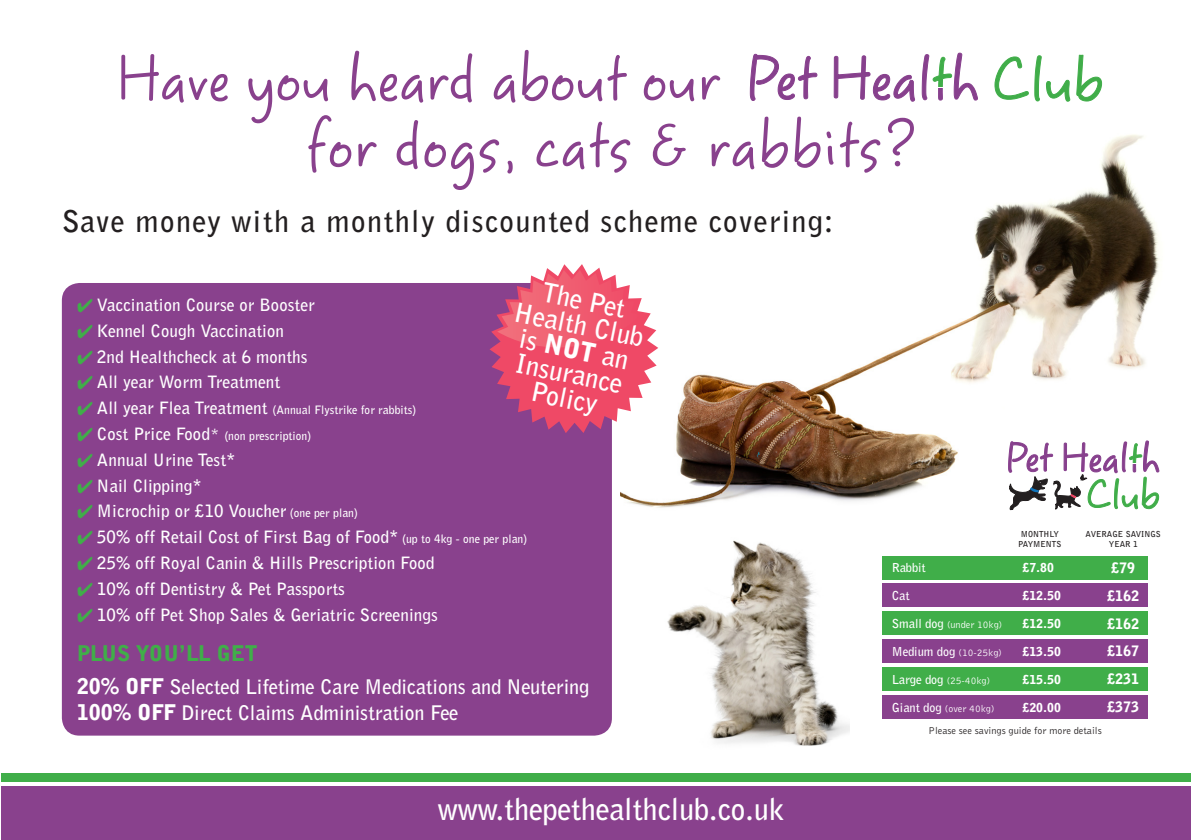
<style>
.page{position:relative;width:1191px;height:840px;background:#fff}
.page>*{position:absolute;margin:0;border:0;box-sizing:border-box;transform-origin:0 0}
.t1{font:63.8px/66.6px "Sweet Pea";color:#89418d}
.t2{font:700 30px "Bell Gothic BT";color:#fff}
.t3{font:700 29.8px "Bell Gothic BT";letter-spacing:.05em;color:#231f20}
.t4{font:700 26.6px "Bell Gothic BT";color:#fff}
.t5{font:900 21.6px "Bell Gothic BT";color:#40ae49}
.t6{font:700 20px "Bell Gothic BT";color:#fff}
.t7{font:700 17px "Bell Gothic BT";letter-spacing:.01em;color:#fff}
.t8{font:900 14.4px "Bell Gothic BT";color:#fff}
.t9{font:900 12.4px "Bell Gothic BT";color:#fff}
.t10{font:700 12.4px "Bell Gothic BT";color:#fff}
.t11{font:700 11.6px "Bell Gothic BT";letter-spacing:.01em;color:#fff}
.t12{font:10.2px "Bell Gothic BT";color:#fff}
.t13{font:10.2px "Bell Gothic BT";color:#231f20}
.t14{font:700 8.2px/10.2px "Bell Gothic BT";color:#231f20;text-align:center}
.s1{color:#40ae49}
.s2{font-size:17px}
.s3{font-weight:400;font-size:17px}
.s4{font-size:11.6px}
.s5{font-weight:900;font-size:21.6px}
.s6{font-weight:900}
.s7{font-weight:700;font-size:12.4px}
.s8{font-weight:400;font-size:10.2px}
</style>
<div class="page">
<svg style="left:750px;top:53px;width:67px;height:48px"></svg>
<svg style="left:834px;top:55px;width:81px;height:47px"></svg>
<svg style="left:922px;top:52px;width:56px;height:49px"></svg>
<svg style="left:1034px;top:55px;width:36px;height:46px"></svg>
<svg style="left:1076px;top:55px;width:26px;height:47px"></svg>
<svg style="left:994px;top:56px;width:34px;height:44px"></svg>
<img style="left:667px;top:540px;width:183px;height:206px">
<img style="left:620px;top:134px;width:540px;height:374px">
<div style="left:62px;top:283px;width:550px;height:452px;background:#89418d;border-radius:18px"></div>
<div style="left:2px;top:773px;width:1189px;height:8px;background:#40ae49"></div>
<svg style="left:1008px;top:424px;width:151px;height:87px"></svg>
<div style="left:2px;top:786px;width:1189px;height:53px;background:#89418d"></div>
<svg style="left:489px;top:264px;width:169px;height:169px"></svg>
<div style="left:882px;top:555px;width:266px;height:24px;background:#40ae49"></div>
<div style="left:882px;top:583px;width:266px;height:24px;background:#89418d"></div>
<div style="left:882px;top:611px;width:266px;height:24px;background:#40ae49"></div>
<div style="left:882px;top:639px;width:266px;height:23px;background:#89418d"></div>
<div style="left:882px;top:667px;width:266px;height:23px;background:#40ae49"></div>
<div style="left:882px;top:694px;width:266px;height:24px;background:#89418d"></div>
<p class="t1" style="left:306px;top:48px;width:611px;text-indent:-188px">Have you heard about our<br>for dogs, cats &amp; rabbits?</p>
<p class="t3" style="left:62px;top:201px;width:772px">Save money with a monthly discounted scheme covering:</p>
<p class="t4" style="left:546px;top:275px;width:85px;rotate:11deg">The Pet</p>
<p class="t7" style="left:77px;top:293px;width:239px"><span class="s1">✔</span> Vaccination Course or Booster</p>
<p class="t7" style="left:77px;top:319px;width:209px"><span class="s1">✔</span> Kennel Cough Vaccination</p>
<p class="t7" style="left:77px;top:345px;width:232px"><span class="s1">✔</span> 2nd Healthcheck at 6 months</p>
<p class="t7" style="left:77px;top:371px;width:205px"><span class="s1">✔</span> All year Worm Treatment</p>
<p class="t11" style="left:77px;top:402px;width:341px"><span class="s1">✔</span> <span class="s2">All year Flea Treatment</span> (Annual Flystrike for rabbits)</p>
<p class="t11" style="left:77px;top:428px;width:236px"><span class="s1">✔</span> <span class="s2">Cost Price Food</span><span class="s3">*</span> (non prescription)</p>
<p class="t7" style="left:77px;top:448px;width:160px"><span class="s1">✔</span> Annual Urine Test*</p>
<p class="t7" style="left:77px;top:474px;width:127px"><span class="s1">✔</span> Nail Clipping*</p>
<p class="t7" style="left:77px;top:499px;width:283px"><span class="s1">✔</span> Microchip or £10 Voucher <span class="s4">(one per plan)</span></p>
<p class="t7" style="left:77px;top:525px;width:452px"><span class="s1">✔</span> 50% off Retail Cost of First Bag of Food* <span class="s4">(up to 4kg - one per plan)</span></p>
<p class="t7" style="left:77px;top:551px;width:359px"><span class="s1">✔</span> 25% off Royal Canin &amp; Hills Prescription Food</p>
<p class="t7" style="left:77px;top:577px;width:270px"><span class="s1">✔</span> 10% off Dentistry &amp; Pet Passports</p>
<p class="t7" style="left:77px;top:602px;width:362px"><span class="s1">✔</span> 10% off Pet Shop Sales &amp; Geriatric Screenings</p>
<p class="t5" style="left:77px;top:639px;width:182px">PLUS YOU’LL GET</p>
<p class="t6" style="left:77px;top:673px;width:514px"><span class="s5">20% OFF</span> Selected Lifetime Care Medications and Neutering</p>
<p class="t6" style="left:77px;top:698px;width:383px"><span class="s5">100% OFF</span> Direct Claims Administration Fee</p>
<p class="t4" style="left:518px;top:294px;width:133px;rotate:11deg">Health Club</p>
<p class="t4" style="left:523px;top:321px;width:113px;rotate:11deg">is <span class="s6">NOT</span> an</p>
<p class="t4" style="left:519px;top:345px;width:109px;rotate:11deg">Insurance</p>
<p class="t4" style="left:534px;top:374px;width:69px;rotate:11deg">Policy</p>
<p class="t10" style="left:891px;top:559px;width:35px">Rabbit</p>
<p class="t10" style="left:891px;top:587px;width:19px">Cat</p>
<p class="t12" style="left:891px;top:618px;width:112px"><span class="s7">Small dog</span> (under 10kg)</p>
<p class="t10" style="left:891px;top:643px;width:112px">Medium dog <span class="s8">(10-25kg)</span></p>
<p class="t12" style="left:891px;top:674px;width:100px"><span class="s7">Large dog</span> (25-40kg)</p>
<p class="t12" style="left:891px;top:702px;width:104px"><span class="s7">Giant dog</span> (over 40kg)</p>
<p class="t14" style="left:1020px;top:528px;width:40px">MONTHLY</p>
<p class="t14" style="left:1018px;top:538px;width:45px">PAYMENTS</p>
<p class="t14" style="left:1085px;top:528px;width:77px">AVERAGE SAVINGS<br>YEAR 1</p>
<p class="t9" style="left:1022px;top:559px;width:33px">£7.80</p>
<p class="t9" style="left:1022px;top:587px;width:40px">£12.50</p>
<p class="t9" style="left:1022px;top:615px;width:40px">£12.50</p>
<p class="t9" style="left:1022px;top:643px;width:40px">£13.50</p>
<p class="t9" style="left:1022px;top:671px;width:40px">£15.50</p>
<p class="t9" style="left:1022px;top:699px;width:40px">£20.00</p>
<p class="t8" style="left:1111px;top:558px;width:25px">£79</p>
<p class="t8" style="left:1107px;top:586px;width:33px">£162</p>
<p class="t8" style="left:1107px;top:614px;width:33px">£162</p>
<p class="t8" style="left:1107px;top:641px;width:33px">£167</p>
<p class="t8" style="left:1107px;top:669px;width:33px">£231</p>
<p class="t8" style="left:1107px;top:697px;width:33px">£373</p>
<p class="t2" style="left:438px;top:788px;width:347px">www.thepethealthclub.co.uk</p>
<p class="t13" style="left:928px;top:723px;width:175px">Please see savings guide for more details</p>
</div>
